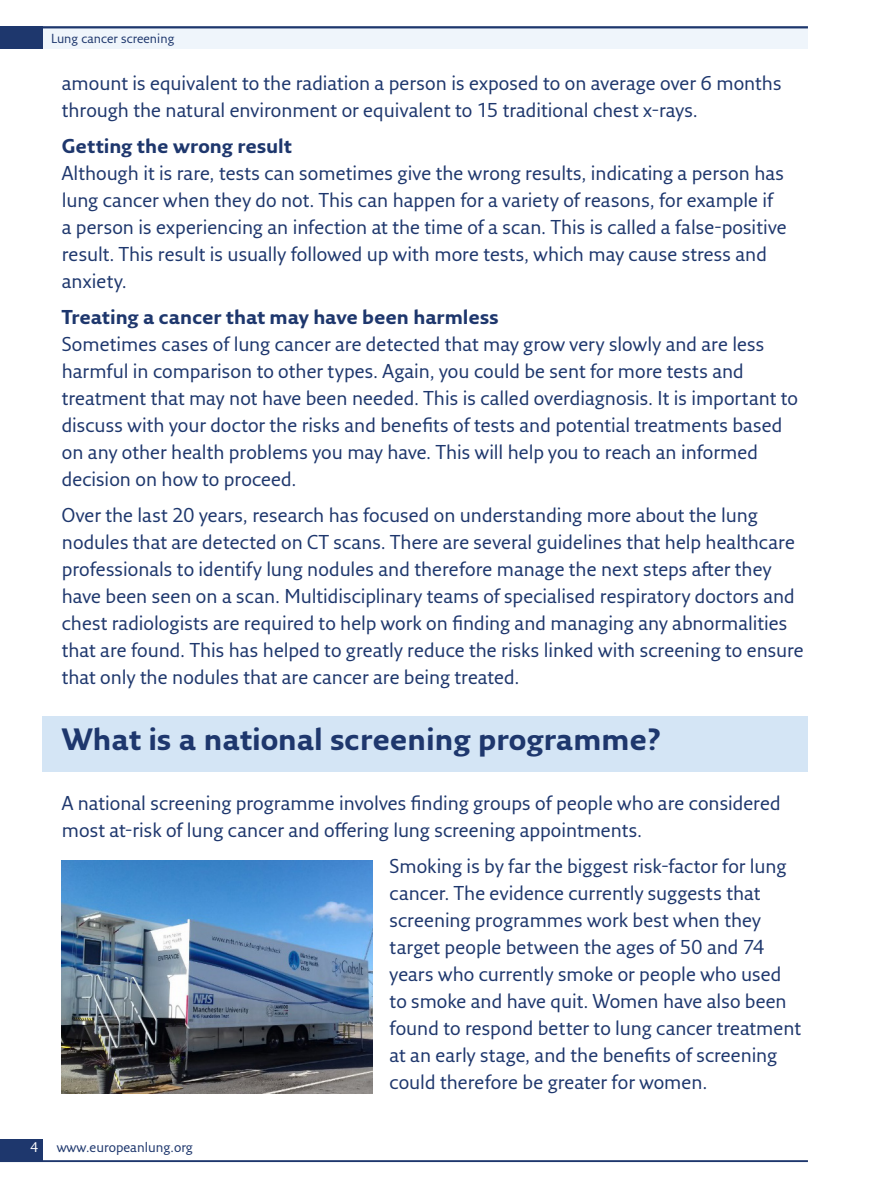
<style>
.page{position:relative;width:893px;height:1191px;background:#fff}
.page>*{position:absolute;margin:0;border:0;box-sizing:border-box;transform-origin:0 0}
.t1{font:700 30px "Fresco Sans Pro";color:#1e376d}
.H___B-head{font:19.5px/27px "Fresco Sans Pro";color:#1e376d}
.H___B-head-2{font:700 19.5px "Fresco Sans Pro";letter-spacing:-.005em;color:#1e376d}
.Running_foot_left{font:13.5px "Fresco Sans Pro";color:#1e376d}
.Folio_left{font:13.5px "Fresco Sans Pro";color:#fff}
.Running_head_left{font:12.75px "Fresco Sans Pro";color:#1e376d}
</style>
<div class="page">
<div style="left:0;top:26px;width:808px;height:23px;background:#eff5fb"></div>
<div style="left:0;top:1138px;width:43px;height:23px;background:#1e376d"></div>
<div style="left:0;top:26px;width:43px;height:23px;background:#1e376d"></div>
<hr style="left:0;top:1160px;width:808px;height:2px;background:#1e376d">
<hr style="left:0;top:26px;width:808px;height:2px;background:#1e376d">
<div style="left:43px;top:716px;width:765px;height:55px;background:#d4e5f5"></div>
<img style="left:62px;top:860px;width:311px;height:233px">
<p class="Running_head_left" style="left:51px;top:30px;width:125px">Lung cancer screening</p>
<p class="H___B-head" style="left:62px;top:69px;width:721px">amount is equivalent to the radiation a person is exposed to on average over 6 months through the natural environment or equivalent to 15 traditional chest x-rays.</p>
<p class="H___B-head-2" style="left:62px;top:134px;width:232px">Getting the wrong result</p>
<p class="H___B-head" style="left:62px;top:159px;width:726px">Although it is rare, tests can sometimes give the wrong results, indicating a person has lung cancer when they do not. This can happen for a variety of reasons, for example if a person is experiencing an infection at the time of a scan. This is called a false-positive result. This result is usually followed up with more tests, which may cause stress and anxiety.</p>
<p class="H___B-head-2" style="left:62px;top:305px;width:438px">Treating a cancer that may have been harmless</p>
<p class="H___B-head" style="left:62px;top:330px;width:738px">Sometimes cases of lung cancer are detected that may grow very slowly and are less harmful in comparison to other types. Again, you could be sent for more tests and treatment that may not have been needed. This is called overdiagnosis. It is important to discuss with your doctor the risks and benefits of tests and potential treatments based on any other health problems you may have. This will help you to reach an informed decision on how to proceed.</p>
<p class="H___B-head" style="left:62px;top:501px;width:743px">Over the last 20 years, research has focused on understanding more about the lung nodules that are detected on CT scans. There are several guidelines that help healthcare professionals to identify lung nodules and therefore manage the next steps after they have been seen on a scan. Multidisciplinary teams of specialised respiratory doctors and chest radiologists are required to help work on finding and managing any abnormalities that are found. This has helped to greatly reduce the risks linked with screening to ensure that only the nodules that are cancer are being treated.</p>
<p class="t1" style="left:62px;top:720px;width:601px">What is a national screening programme?</p>
<p class="H___B-head" style="left:62px;top:789px;width:720px">A national screening programme involves finding groups of people who are considered most at-risk of lung cancer and offering lung screening appointments.</p>
<p class="H___B-head" style="left:390px;top:852px;width:413px">Smoking is by far the biggest risk-factor for lung cancer. The evidence currently suggests that screening programmes work best when they target people between the ages of 50 and 74 years who currently smoke or people who used to smoke and have quit. Women have also been found to respond better to lung cancer treatment at an early stage, and the benefits of screening could therefore be greater for women.</p>
<p class="Folio_left" style="left:30px;top:1139px;width:10px">4</p>
<p class="Running_foot_left" style="left:57px;top:1138px;width:138px">www.europeanlung.org</p>
</div>
